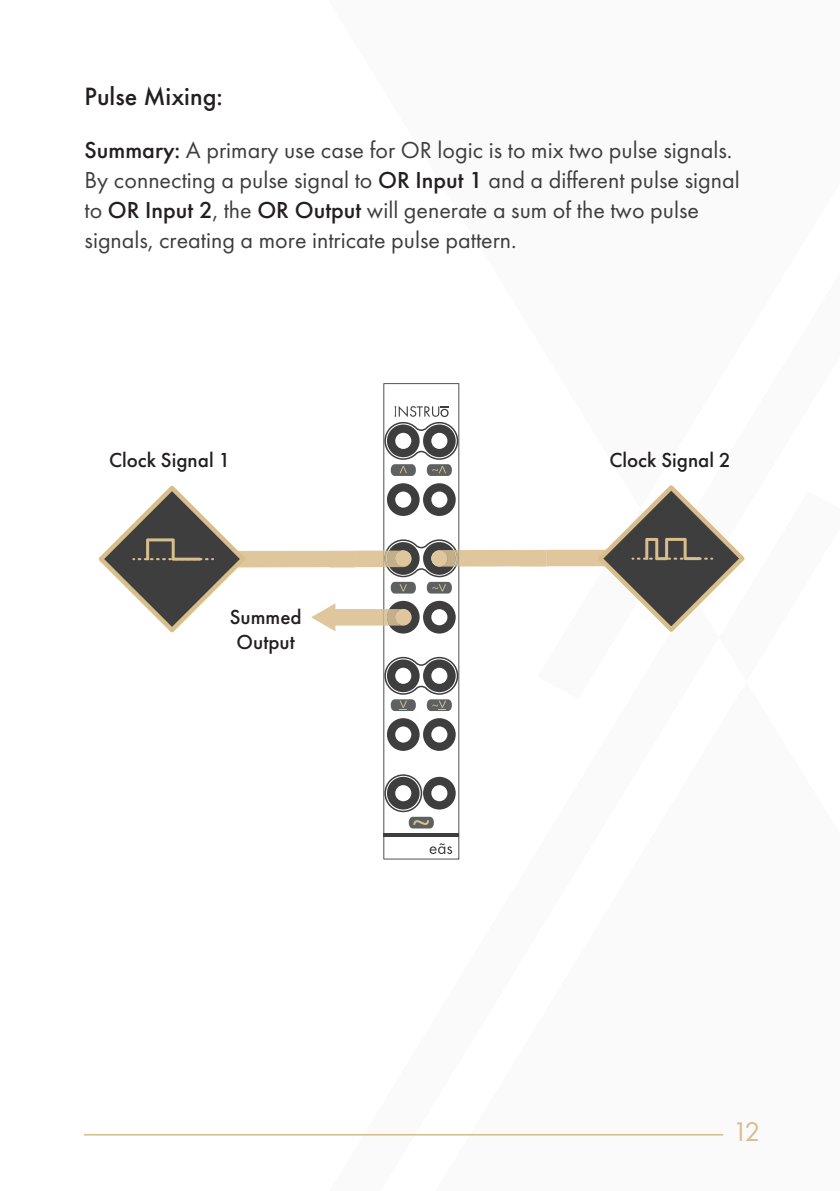
<style>
.page{position:relative;width:840px;height:1191px;background:#fff}
.page>*{position:absolute;margin:0;border:0;box-sizing:border-box;transform-origin:0 0}
.t1{font:28px "Futura PT";color:#d9be8d}
.t2{font:500 26px "Futura PT";color:#231f20}
.t3{font:24px/30px "Futura PT";color:#3e3e3f}
.t4{font:500 21px/25.2px "Futura PT";color:#231f20;text-align:center}
.s1{font-weight:500;color:#231f20}
</style>
<div class="page">
<hr style="left:84px;top:1134px;width:638px;height:1px;background:#d9be8d">
<svg style="left:98px;top:383px;width:647px;height:476px"></svg>
<p class="t2" style="left:84px;top:81px;width:140px">Pulse Mixing:</p>
<p class="t3" style="left:84px;top:134px;width:656px"><span class="s1">Summary:</span> A primary use case for OR logic is to mix two pulse signals.<br>By connecting a pulse signal to <span class="s1">OR Input 1</span> and a different pulse signal to <span class="s1">OR Input 2</span>, the <span class="s1">OR Output</span> will generate a sum of the two pulse signals, creating a more intricate pulse pattern.</p>
<p class="t4" style="left:109px;top:447px;width:123px">Clock Signal 1</p>
<p class="t4" style="left:609px;top:447px;width:123px">Clock Signal 2</p>
<p class="t4" style="left:230px;top:604px;width:73px">Summed<br>Output</p>
<p class="t1" style="left:732px;top:1115px;width:29px">12</p>
</div>
